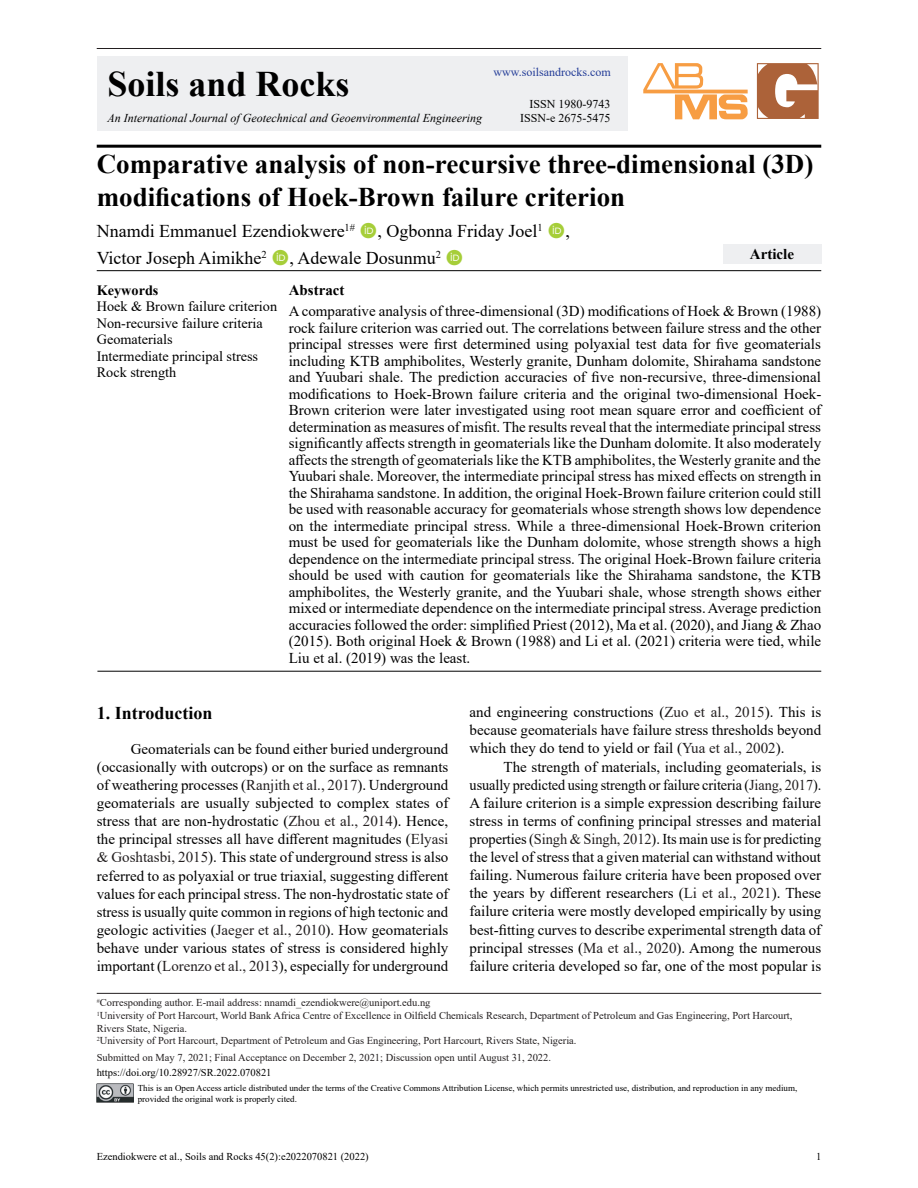
<style>
.page{position:relative;width:918px;height:1188px;background:#fff}
.page>*{position:absolute;margin:0;border:0;box-sizing:border-box;transform-origin:0 0}
.t1{font:700 36px "Times New Roman";color:#000}
.ArticleTitle{font:700 27px/32.4px "Times New Roman";color:#000}
.Authors{font:18px "Times New Roman";color:#000}
.Heading1{font:700 18px "Times New Roman";color:#000}
.Abstract{font:15px/16.5px "Times New Roman";color:#000;text-align:justify}
.Paragraph{font:15px/18.1px "Times New Roman";color:#000;text-align:justify}
.AbstractTitle{font:700 15px "Times New Roman";color:#000}
.Keywords{font:14.25px/16.5px "Times New Roman";color:#000}
.KeywordsTitle{font:700 14.25px "Times New Roman";color:#000}
.t2{font:italic 12px "Times New Roman";color:#000}
.t3{font:12px/14.4px "Times New Roman";color:#000;text-align:right}
.t4{font:12px "Times New Roman";color:#243d98}
.Affiliations{font:10.5px/12.6px "Times New Roman";color:#231f20}
.t5{font:10.5px "Times New Roman";color:#000}
.History{font:10.5px "Times New Roman";color:#231f20}
.Correspondence{font:10.5px "Times New Roman";color:#231f20}
.t6{font:9px/10.8px "Times New Roman";color:#000}
.s1{color:#231f20}
</style>
<div class="page">
<div style="left:97px;top:57px;width:531px;height:74px;background:#eeeff1"></div>
<img style="left:97px;top:1083px;width:37px;height:20px">
<hr style="left:97px;top:48px;width:724px;height:1px;background:#231f20">
<svg style="left:757px;top:63px;width:62px;height:56px"></svg>
<svg style="left:643px;top:63px;width:105px;height:56px"></svg>
<hr style="left:97px;top:145px;width:724px;height:3px;background:#000">
<hr style="left:97px;top:270px;width:724px;height:1px;background:#000">
<hr style="left:97px;top:671px;width:724px;height:1px;background:#000">
<hr style="left:97px;top:993px;width:724px;height:1px;background:#231f20">
<div style="left:723px;top:244px;width:98px;height:20px;background:#eeeff1"></div>
<h1 class="t1" style="left:108px;top:58px;width:244px">Soils and Rocks</h1>
<p class="t2" style="left:108px;top:110px;width:376px">An International Journal of Geotechnical and Geoenvironmental Engineering</p>
<p class="t4" style="left:494px;top:64px;width:119px">www.soilsandrocks.com</p>
<p class="t3" style="left:520px;top:96px;width:92px">ISSN 1980-9743<br>ISSN-e 2675-5475</p>
<p class="ArticleTitle" style="left:97px;top:147px;width:718px">Comparative analysis of non-recursive three-dimensional (3D) modifications of Hoek-Brown failure criterion</p>
<p class="Authors" style="left:97px;top:218px;width:260px">Nnamdi Emmanuel Ezendiokwere<sup>1#</sup></p>
<p class="Authors" style="left:378px;top:218px;width:167px">, Ogbonna Friday Joel<sup>1</sup></p>
<p class="Authors" style="left:565px;top:218px;width:6px">,</p>
<p class="Authors" style="left:97px;top:245px;width:172px">Victor Joseph Aimikhe<sup>2</sup></p>
<p class="Authors" style="left:289px;top:245px;width:153px">, Adewale Dosunmu<sup>2</sup></p>
<p class="AbstractTitle" style="left:750px;top:243px;width:46px">Article</p>
<p class="KeywordsTitle" style="left:97px;top:280px;width:63px">Keywords</p>
<p class="Keywords" style="left:97px;top:298px;width:182px">Hoek &amp; Brown failure criterion<br>Non-recursive failure criteria<br>Geomaterials<br>Intermediate principal stress<br>Rock strength</p>
<p class="AbstractTitle" style="left:289px;top:279px;width:57px">Abstract</p>
<p class="Abstract" style="left:289px;top:302px;width:534px">A comparative analysis of three-dimensional (3D) modifications of Hoek &amp; Brown (1988) rock failure criterion was carried out. The correlations between failure stress and the other principal stresses were first determined using polyaxial test data for five geomaterials including KTB amphibolites, Westerly granite, Dunham dolomite, Shirahama sandstone and Yuubari shale. The prediction accuracies of five non-recursive, three-dimensional modifications to Hoek-Brown failure criteria and the original two-dimensional Hoek-Brown criterion were later investigated using root mean square error and coefficient of determination as measures of misfit. The results reveal that the intermediate principal stress significantly affects strength in geomaterials like the Dunham dolomite. It also moderately affects the strength of geomaterials like the KTB amphibolites, the Westerly granite and the Yuubari shale. Moreover, the intermediate principal stress has mixed effects on strength in the Shirahama sandstone. In addition, the original Hoek-Brown failure criterion could still be used with reasonable accuracy for geomaterials whose strength shows low dependence on the intermediate principal stress. While a three-dimensional Hoek-Brown criterion must be used for geomaterials like the Dunham dolomite, whose strength shows a high dependence on the intermediate principal stress. The original Hoek-Brown failure criteria should be used with caution for geomaterials like the Shirahama sandstone, the KTB amphibolites, the Westerly granite, and the Yuubari shale, whose strength shows either mixed or intermediate dependence on the intermediate principal stress. Average prediction accuracies followed the order: simplified Priest (2012), Ma et al. (2020), and Jiang &amp; Zhao (2015). Both original Hoek &amp; Brown (1988) and Li et al. (2021) criteria were tied, while Liu et al. (2019) was the least.</p>
<p class="Heading1" style="left:97px;top:700px;width:117px">1. Introduction</p>
<p class="Paragraph" style="left:97px;top:740px;width:353px;text-indent:34px">Geomaterials can be found either buried underground (occasionally with outcrops) or on the surface as remnants of weathering processes (<span class="s1">Ranjith et al., 2017</span>). Underground geomaterials are usually subjected to complex states of stress that are non-hydrostatic (<span class="s1">Zhou et al., 2014</span>). Hence, the principal stresses all have different magnitudes (<span class="s1">Elyasi &amp; Goshtasbi, 2015</span>). This state of underground stress is also referred to as polyaxial or true triaxial, suggesting different values for each principal stress. The non-hydrostatic state of stress is usually quite common in regions of high tectonic and geologic activities (<span class="s1">Jaeger et al., 2010</span>). How geomaterials behave under various states of stress is considered highly important (<span class="s1">Lorenzo et al., 2013</span>), especially for underground</p>
<p class="Paragraph" style="left:470px;top:703px;width:353px">and engineering constructions (<span class="s1">Zuo et al., 2015</span>). This is because geomaterials have failure stress thresholds beyond which they do tend to yield or fail (<span class="s1">Yua et al., 2002</span>).</p>
<p class="Paragraph" style="left:470px;top:757px;width:353px;text-indent:34px">The strength of materials, including geomaterials, is usually predicted using strength or failure criteria (<span class="s1">Jiang, 2017</span>).<br>A failure criterion is a simple expression describing failure stress in terms of confining principal stresses and material properties (<span class="s1">Singh &amp; Singh, 2012</span>). Its main use is for predicting the level of stress that a given material can withstand without failing. Numerous failure criteria have been proposed over the years by different researchers (<span class="s1">Li et al., 2021</span>). These failure criteria were mostly developed empirically by using best-fitting curves to describe experimental strength data of principal stresses (<span class="s1">Ma et al., 2020</span>). Among the numerous failure criteria developed so far, one of the most popular is</p>
<p class="Correspondence" style="left:97px;top:996px;width:335px"><sup>#</sup>Corresponding author. E-mail address: nnamdi_ezendiokwere@uniport.edu.ng</p>
<p class="Affiliations" style="left:97px;top:1009px;width:697px"><sup>1</sup>University of Port Harcourt, World Bank Africa Centre of Excellence in Oilfield Chemicals Research, Department of Petroleum and Gas Engineering, Port Harcourt,<br>Rivers State, Nigeria.</p>
<p class="Affiliations" style="left:97px;top:1034px;width:481px"><sup>2</sup>University of Port Harcourt, Department of Petroleum and Gas Engineering, Port Harcourt, Rivers State, Nigeria.</p>
<p class="History" style="left:97px;top:1050px;width:456px">Submitted on May 7, 2021; Final Acceptance on December 2, 2021; Discussion open until August 31, 2022.</p>
<p class="t5" style="left:97px;top:1065px;width:176px">https://doi.org/10.28927/SR.2022.070821</p>
<p class="t6" style="left:138px;top:1083px;width:661px">This is an Open Access article distributed under the terms of the Creative Commons Attribution License, which permits unrestricted use, distribution, and reproduction in any medium, provided the original work is properly cited.</p>
<p class="t5" style="left:97px;top:1149px;width:274px">Ezendiokwere et al., Soils and Rocks 45(2):e2022070821 (2022)</p>
<p class="t5" style="left:816px;top:1149px;width:7px">1</p>
</div>
